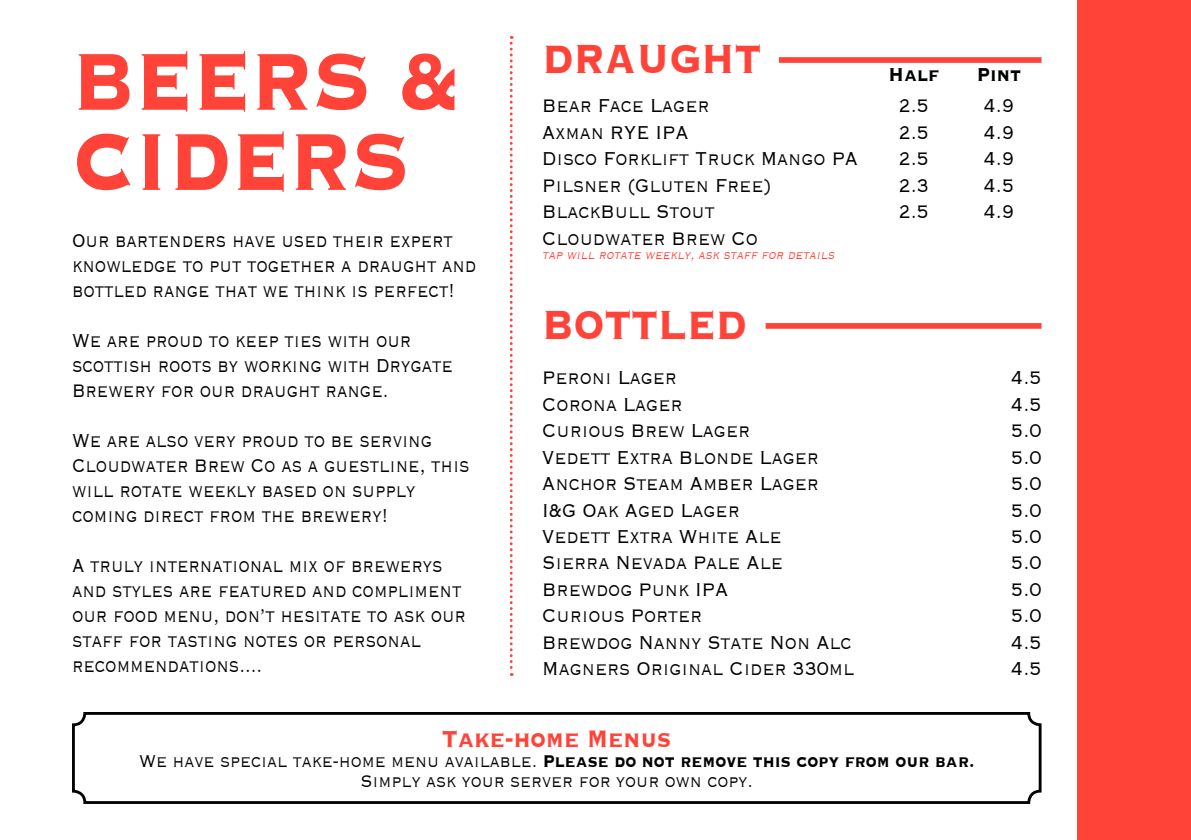
<style>
.page{position:relative;width:1191px;height:840px;background:#fff}
.page>*{position:absolute;margin:0;border:0;box-sizing:border-box;transform-origin:0 0}
.t1{font:700 105.6px/80px "Copperplate";color:#ff4338;scale:.82 1}
.t2{font:700 52.8px "Copperplate";color:#ff4338;scale:.82 1}
.t3{font:700 30.8px "Copperplate";color:#ff4338;scale:.82 1}
.t4{font:300 24.2px/25px "Copperplate";color:#000;scale:.77 1}
.t5{font:300 24.2px/26.4px "Copperplate";color:#000;text-align:justify;scale:.82 1}
.t6{font:700 24.2px "Copperplate";color:#000;scale:.82 1}
.t7{font:300 22px/20px "Copperplate";color:#000;text-align:center;scale:.82 1}
.t8{font:italic 300 15.4px "Copperplate";color:#ff4338;scale:.82 1}
.s1{font-weight:700}
</style>
<div class="page">
<div style="left:1077px;top:0;width:114px;height:839px;background:#ff4338"></div>
<div style="left:779px;top:57px;width:262px;height:6px;background:#ff4338"></div>
<div style="left:72px;top:711px;width:969px;height:92px;border:3px solid #000;border-radius:11px"></div>
<div style="left:765px;top:323px;width:276px;height:5px;background:#ff4338"></div>
<svg style="left:510px;top:36px;width:2px;height:639px"></svg>
<h1 class="t1" style="left:72px;top:36px;width:474px">Beers &amp; ciders</h1>
<p class="t4" style="left:72px;top:226px;width:526px">Our bartenders have used their expert knowledge to put together a draught and bottled range that we think is perfect!</p>
<p class="t4" style="left:72px;top:326px;width:496px">We are proud to keep ties with our scottish roots by working with Drygate<br>Brewery for our draught range.</p>
<p class="t4" style="left:72px;top:426px;width:518px">We are also very proud to be serving Cloudwater Brew Co as a guestline, this will rotate weekly based on supply coming direct from the brewery!</p>
<p class="t4" style="left:72px;top:551px;width:513px">A truly international mix of brewerys and styles are featured and compliment our food menu, don’t hesitate to ask our staff for tasting notes or personal recommendations....</p>
<h2 class="t2" style="left:542px;top:24px;width:268px">DRAUGHT</h2>
<p class="t5" style="left:542px;top:91px;width:387px;text-align:left">Bear Face Lager<br>Axman RYE IPA<br>Disco Forklift Truck Mango PA<br>Pilsner (Gluten Free)<br>BlackBull Stout<br>Cloudwater Brew Co</p>
<p class="t8" style="left:542px;top:244px;width:362px">tap will rotate weekly,ask staff for details</p>
<h2 class="t2" style="left:542px;top:289px;width:211px">BOTTLED</h2>
<p class="t6" style="left:888px;top:59px;width:63px">Half</p>
<p class="t5" style="left:898px;top:91px;width:38px">2.5<br>2.5<br>2.5<br>2.3<br>2.5</p>
<p class="t6" style="left:977px;top:59px;width:55px">Pint</p>
<p class="t5" style="left:983px;top:91px;width:38px">4.9<br>4.9<br>4.9<br>4.5<br>4.9</p>
<p class="t5" style="left:542px;top:363px;width:166px">Peroni Lager</p>
<p class="t5" style="left:1011px;top:363px;width:38px">4.5</p>
<p class="t5" style="left:542px;top:389px;width:173px">Corona Lager</p>
<p class="t5" style="left:1011px;top:389px;width:38px">4.5</p>
<p class="t5" style="left:542px;top:416px;width:255px">Curious Brew Lager</p>
<p class="t5" style="left:1011px;top:416px;width:38px">5.0</p>
<p class="t5" style="left:542px;top:442px;width:339px">Vedett Extra Blonde Lager</p>
<p class="t5" style="left:1011px;top:442px;width:38px">5.0</p>
<p class="t5" style="left:542px;top:469px;width:339px">Anchor Steam Amber Lager</p>
<p class="t5" style="left:1011px;top:469px;width:38px">5.0</p>
<p class="t5" style="left:542px;top:495px;width:242px">I&amp;G Oak Aged Lager</p>
<p class="t5" style="left:1011px;top:495px;width:38px">5.0</p>
<p class="t5" style="left:542px;top:521px;width:293px">Vedett Extra White Ale</p>
<p class="t5" style="left:1011px;top:521px;width:38px">5.0</p>
<p class="t5" style="left:542px;top:548px;width:295px">Sierra Nevada Pale Ale</p>
<p class="t5" style="left:1011px;top:548px;width:38px">5.0</p>
<p class="t5" style="left:542px;top:574px;width:228px">Brewdog Punk IPA</p>
<p class="t5" style="left:1011px;top:574px;width:38px">5.0</p>
<p class="t5" style="left:542px;top:601px;width:197px">Curious Porter</p>
<p class="t5" style="left:1011px;top:601px;width:38px">5.0</p>
<p class="t5" style="left:542px;top:627px;width:379px">Brewdog Nanny State Non Alc</p>
<p class="t5" style="left:1011px;top:627px;width:38px">4.5</p>
<p class="t5" style="left:542px;top:653px;width:382px">Magners Original Cider 330ml</p>
<p class="t5" style="left:1011px;top:653px;width:38px">4.5</p>
<p class="t3" style="left:442px;top:717px;width:281px">Take-home M enus</p>
<p class="t7" style="left:139px;top:749px;width:1020px">We have special take-home menu available. <span class="s1">Please do not remove this copy from our bar.<br></span>Simply ask your server for your own copy.</p>
</div>
